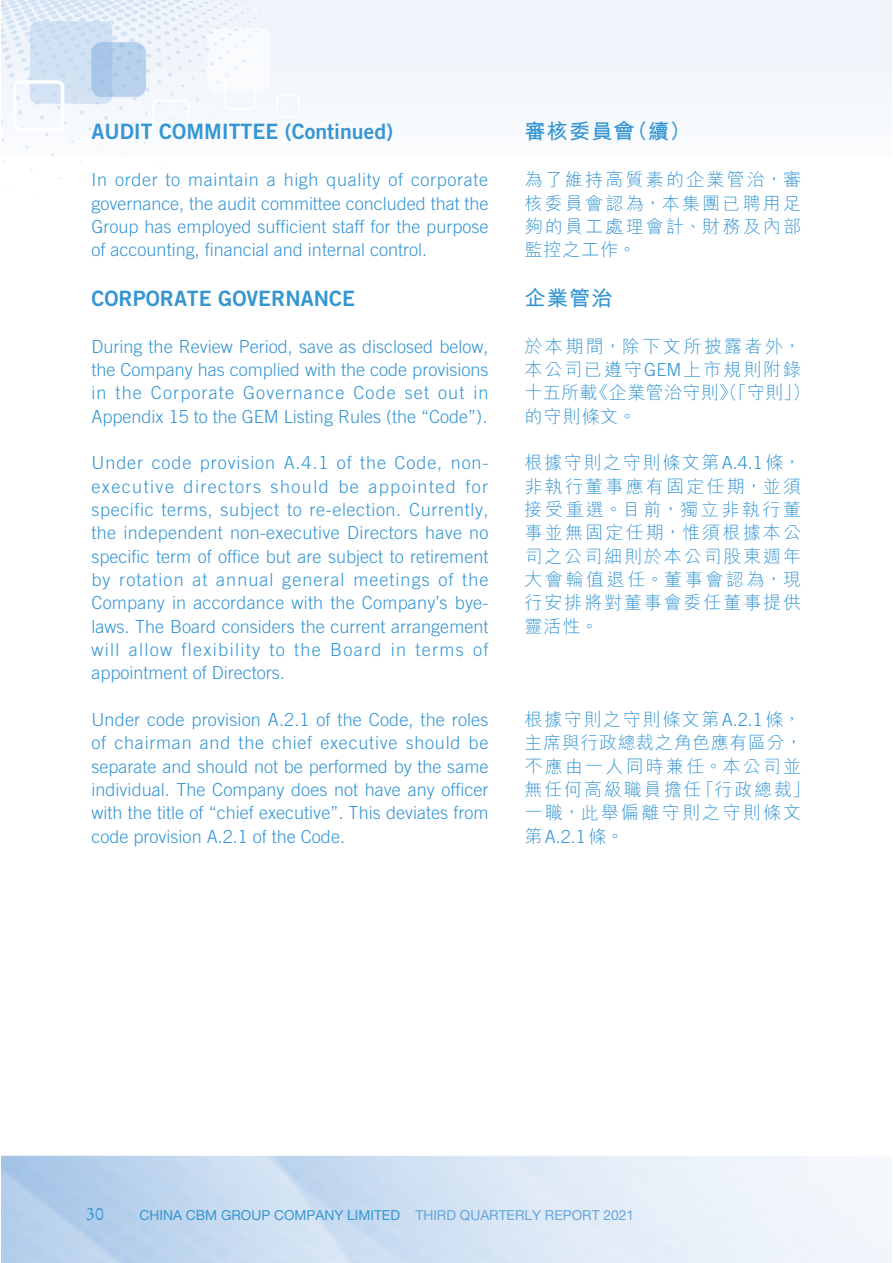
<style>
.page{position:relative;width:893px;height:1263px;background:#fff}
.page>*{position:absolute;margin:0;border:0;box-sizing:border-box;transform-origin:0 0}
.t1{font:21.15px "Trade Gothic LT Std Bd 2";color:#3696d2}
.t2{font:21.15px "M Hei HK Bold E Ten B5 H";letter-spacing:.05em;color:#3696d2}
.t3{font:300 18px/23.4px "Trade Gothic LT Std";color:#3696d2;text-align:justify}
.t4{font:18px/23.4px "M Hei HK Light E Ten B5 H";letter-spacing:.105em;color:#3696d2;text-align:justify}
.t5{font:18px "Stempel Garamond LT Std";color:#3696d2}
.t6{font:13.8px "Helvetica Neue LT Std";color:#3696d2}
.s1{font-family:"Trade Gothic LT Std";font-weight:300}
.s2{font-family:"M Hei HK Light E Ten B5 H";font-weight:400}
.s3{color:#67a6da}
</style>
<div class="page">
<img style="left:1px;top:0;width:890px;height:1263px">
<p class="t1" style="left:91px;top:124px;width:303px">AUDIT COMMITTEE (Continued)</p>
<p class="t3" style="left:91px;top:170px;width:399px">In order to maintain a high quality of corporate governance, the audit committee concluded that the Group has employed sufficient staff for the purpose of accounting, financial and internal control.</p>
<p class="t1" style="left:91px;top:291px;width:265px">CORPORATE GOVERNANCE</p>
<p class="t3" style="left:91px;top:336px;width:398px">During the Review Period, save as disclosed below, the Company has complied with the code provisions in the Corporate Governance Code set out in Appendix 15 to the GEM Listing Rules (the “Code”).</p>
<p class="t3" style="left:91px;top:453px;width:399px">Under code provision A.4.1 of the Code, non&shy;executive directors should be appointed for specific terms, subject to re-election. Currently, the independent non-executive Directors have no specific term of office but are subject to retirement by rotation at annual general meetings of the Company in accordance with the Company’s bye&shy;laws. The Board considers the current arrangement will allow flexibility to the Board in terms of appointment of Directors.</p>
<p class="t3" style="left:91px;top:710px;width:399px">Under code provision A.2.1 of the Code, the roles of chairman and the chief executive should be separate and should not be performed by the same individual. The Company does not have any officer with the title of “chief executive”. This deviates from code provision A.2.1 of the Code.</p>
<p class="t2" style="left:524px;top:123px;width:167px">審核委員會（續）</p>
<p class="t4" style="left:524px;top:170px;width:278px">為了維持高質素的企業管治，審核委員會認為，本集團已聘用足夠的員工處理會計、財務及內部監控之工作。</p>
<p class="t2" style="left:524px;top:290px;width:90px">企業管治</p>
<p class="t4" style="left:524px;top:337px;width:287px;text-align:left">於本期間，除下文所披露者外，本公司已遵守<span class="s1">GEM</span>上市規則附錄十五所載《企業管治守則》（「守則」）的守則條文。</p>
<p class="t4" style="left:524px;top:453px;width:278px">根據守則之守則條文第<span class="s1">A.4.1</span>條，非執行董事應有固定任期，並須接受重選。目前，獨立非執行董事並無固定任期，惟須根據本公司之公司細則於本公司股東週年大會輪值退任。董事會認為，現行安排將對董事會委任董事提供靈活性。</p>
<p class="t4" style="left:524px;top:710px;width:287px;text-align:left">根據守則之守則條文第<span class="s1">A.2.1</span>條，主席與行政總裁之角色應有區分，不應由一人同時兼任。本公司並無任何高級職員擔任「行政總裁」一職，此舉偏離守則之守則條文</p>
<p class="t3" style="left:524px;top:826px;width:101px"><span class="s2">第</span>A.2.1<span class="s2">條。</span></p>
<p class="t5" style="left:86px;top:1203px;width:20px">30</p>
<p class="t6" style="left:140px;top:1207px;width:496px">CHINA CBM GROUP COMPANY LIMITED <span class="s3">THIRD QUARTERLY REPORT 2021</span></p>
</div>
